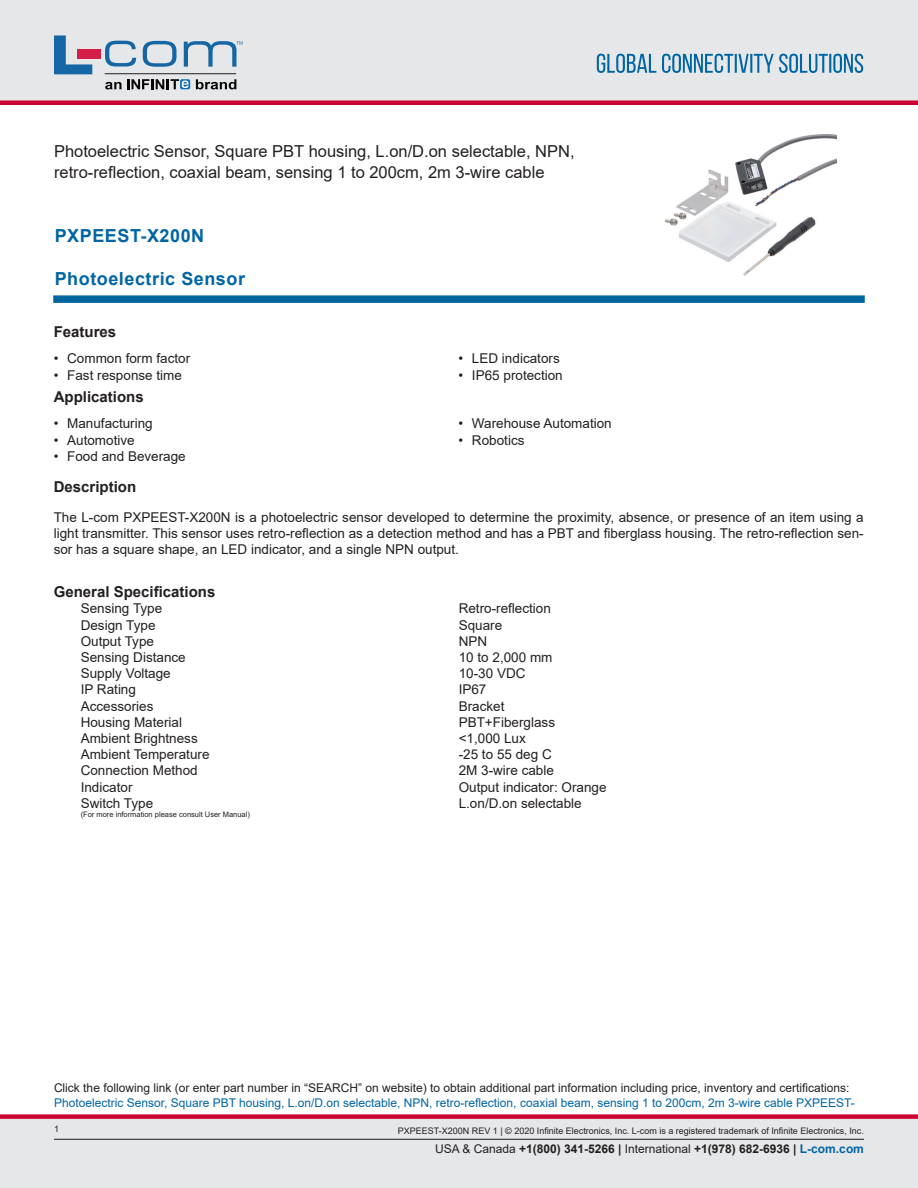
<style>
.page{position:relative;width:918px;height:1188px;background:#fff}
.page>*{position:absolute;margin:0;border:0;box-sizing:border-box;transform-origin:0 0}
.PN{font:700 18px "Arial";letter-spacing:.03em;color:#0065a4}
.Web_Description_Para{font:16.5px/21px "Arial";color:#231f20}
.LCOM_Section_Header{font:700 15px "Arial";color:#231f20}
.Head1{font:700 15px "Arial";color:#231f20}
.MarketingDescription{font:13.5px/16.2px "Arial";color:#231f20;text-align:justify}
.Specs_Para{font:13.5px "Arial";color:#231f20}
.Description_and_PN_L{font:12px/14.4px "Arial";color:#231f20}
.t1{font:700 12px "Arial";color:#231f20}
.t2{font:9px "Arial";color:#231f20}
.Specs_Para-2{font:7.5px "Arial";color:#231f20}
.s1{color:#0065a4}
.s2{font-weight:400}
</style>
<div class="page">
<div style="left:0;top:1119px;width:918px;height:69px;background:#e6e7e9"></div>
<div style="left:0;top:1114px;width:918px;height:5px;background:#c03"></div>
<div style="left:0;top:0;width:918px;height:102px;background:#e6e7e9"></div>
<div style="left:0;top:100px;width:918px;height:5px;background:#c03"></div>
<hr style="left:54px;top:1139px;width:810px;height:1px;background:#231f20">
<svg style="left:597px;top:54px;width:266px;height:19px"></svg>
<svg style="left:53px;top:295px;width:812px;height:8px;background:#0f6ea3"></svg>
<hr style="left:105px;top:73px;width:131px;height:1px;background:#211e1e">
<svg style="left:54px;top:35px;width:38px;height:39px"></svg>
<svg style="left:143px;top:41px;width:34px;height:26px"></svg>
<svg style="left:105px;top:41px;width:31px;height:26px"></svg>
<div style="left:77px;top:49px;width:23px;height:10px;background:#d41e47"></div>
<svg style="left:180px;top:79px;width:10px;height:10px"></svg>
<svg style="left:196px;top:79px;width:40px;height:10px"></svg>
<svg style="left:105px;top:79px;width:83px;height:10px"></svg>
<svg style="left:184px;top:41px;width:59px;height:26px"></svg>
<img style="left:664px;top:134px;width:172px;height:142px">
<h1 class="Web_Description_Para" style="left:54px;top:141px;width:522px">Photoelectric Sensor, Square PBT housing, L.on/D.on selectable, NPN, retro-reflection, coaxial beam, sensing 1 to 200cm, 2m 3-wire cable</h1>
<p class="PN" style="left:55px;top:223px;width:151px">PXPEEST-X200N</p>
<p class="PN" style="left:55px;top:266px;width:192px">Photoelectric Sensor</p>
<p class="LCOM_Section_Header" style="left:54px;top:321px;width:64px">Features</p>
<p class="MarketingDescription" style="left:54px;top:350px;width:138px">• Common form factor</p>
<p class="MarketingDescription" style="left:54px;top:367px;width:130px">• Fast response time</p>
<p class="LCOM_Section_Header" style="left:54px;top:386px;width:92px">Applications</p>
<p class="MarketingDescription" style="left:54px;top:416px;width:101px">• Manufacturing</p>
<p class="MarketingDescription" style="left:54px;top:432px;width:83px">• Automotive</p>
<p class="MarketingDescription" style="left:54px;top:448px;width:134px">• Food and Beverage</p>
<p class="MarketingDescription" style="left:458px;top:350px;width:103px">• LED indicators</p>
<p class="MarketingDescription" style="left:458px;top:367px;width:106px">• IP65 protection</p>
<p class="MarketingDescription" style="left:458px;top:416px;width:155px">• Warehouse Automation</p>
<p class="MarketingDescription" style="left:458px;top:432px;width:68px">• Robotics</p>
<p class="LCOM_Section_Header" style="left:54px;top:477px;width:84px">Description</p>
<p class="MarketingDescription" style="left:54px;top:509px;width:811px">The L-com PXPEEST-X200N is a photoelectric sensor developed to determine the proximity, absence, or presence of an item using a light transmitter. This sensor uses retro-reflection as a detection method and has a PBT and fiberglass housing. The retro-reflection sen&shy;sor has a square shape, an LED indicator, and a single NPN output.</p>
<p class="Head1" style="left:54px;top:581px;width:163px">General Specifications</p>
<p class="Specs_Para" style="left:81px;top:599px;width:83px">Sensing Type</p>
<p class="Specs_Para" style="left:459px;top:599px;width:94px">Retro-reflection</p>
<p class="Specs_Para" style="left:81px;top:616px;width:76px">Design Type</p>
<p class="Specs_Para" style="left:459px;top:616px;width:45px">Square</p>
<p class="Specs_Para" style="left:81px;top:632px;width:75px">Output Type</p>
<p class="Specs_Para" style="left:459px;top:632px;width:30px">NPN</p>
<p class="Specs_Para" style="left:81px;top:648px;width:107px">Sensing Distance</p>
<p class="Specs_Para" style="left:459px;top:648px;width:95px">10 to 2,000 mm</p>
<p class="Specs_Para" style="left:81px;top:664px;width:92px">Supply Voltage</p>
<p class="Specs_Para" style="left:459px;top:664px;width:68px">10-30 VDC</p>
<p class="Specs_Para" style="left:81px;top:680px;width:57px">IP Rating</p>
<p class="Specs_Para" style="left:459px;top:680px;width:29px">IP67</p>
<p class="Specs_Para" style="left:81px;top:697px;width:74px">Accessories</p>
<p class="Specs_Para" style="left:459px;top:697px;width:47px">Bracket</p>
<p class="Specs_Para" style="left:81px;top:713px;width:103px">Housing Material</p>
<p class="Specs_Para" style="left:459px;top:713px;width:98px">PBT+Fiberglass</p>
<p class="Specs_Para" style="left:81px;top:729px;width:119px">Ambient Brightness</p>
<p class="Specs_Para" style="left:459px;top:729px;width:69px">&lt;1,000 Lux</p>
<p class="Specs_Para" style="left:81px;top:745px;width:130px">Ambient Temperature</p>
<p class="Specs_Para" style="left:459px;top:745px;width:95px">-25 to 55 deg C</p>
<p class="Specs_Para" style="left:81px;top:761px;width:119px">Connection Method</p>
<p class="Specs_Para" style="left:459px;top:761px;width:97px">2M 3-wire cable</p>
<p class="Specs_Para" style="left:81px;top:778px;width:53px">Indicator</p>
<p class="Specs_Para" style="left:459px;top:778px;width:149px">Output indicator: Orange</p>
<p class="Specs_Para" style="left:81px;top:794px;width:74px">Switch Type</p>
<p class="Specs_Para" style="left:459px;top:794px;width:125px">L.on/D.on selectable</p>
<p class="Specs_Para-2" style="left:81px;top:809px;width:171px">(For more information please consult User Manual)</p>
<p class="Description_and_PN_L" style="left:54px;top:1081px;width:802px">Click the following link (or enter part number in “SEARCH” on website) to obtain additional part information including price, inventory and certifications:<br><span class="s1">Photoelectric Sensor, Square PBT housing, L.on/D.on selectable, NPN, retro-reflection, coaxial beam, sensing 1 to 200cm, 2m 3-wire cable PXPEEST-</span></p>
<p class="t2" style="left:54px;top:1123px;width:7px">1</p>
<p class="t2" style="left:398px;top:1125px;width:468px">PXPEEST-X200N REV 1 | © 2020 Infinite Electronics, Inc. L-com is a registered trademark of Infinite Electronics, Inc.</p>
<p class="t1" style="left:435px;top:1140px;width:430px"><span class="s2">USA &amp; Canada</span> +1(800) 341-5266 | <span class="s2">International</span> +1(978) 682-6936 | <span class="s1">L-com.com</span></p>
</div>
